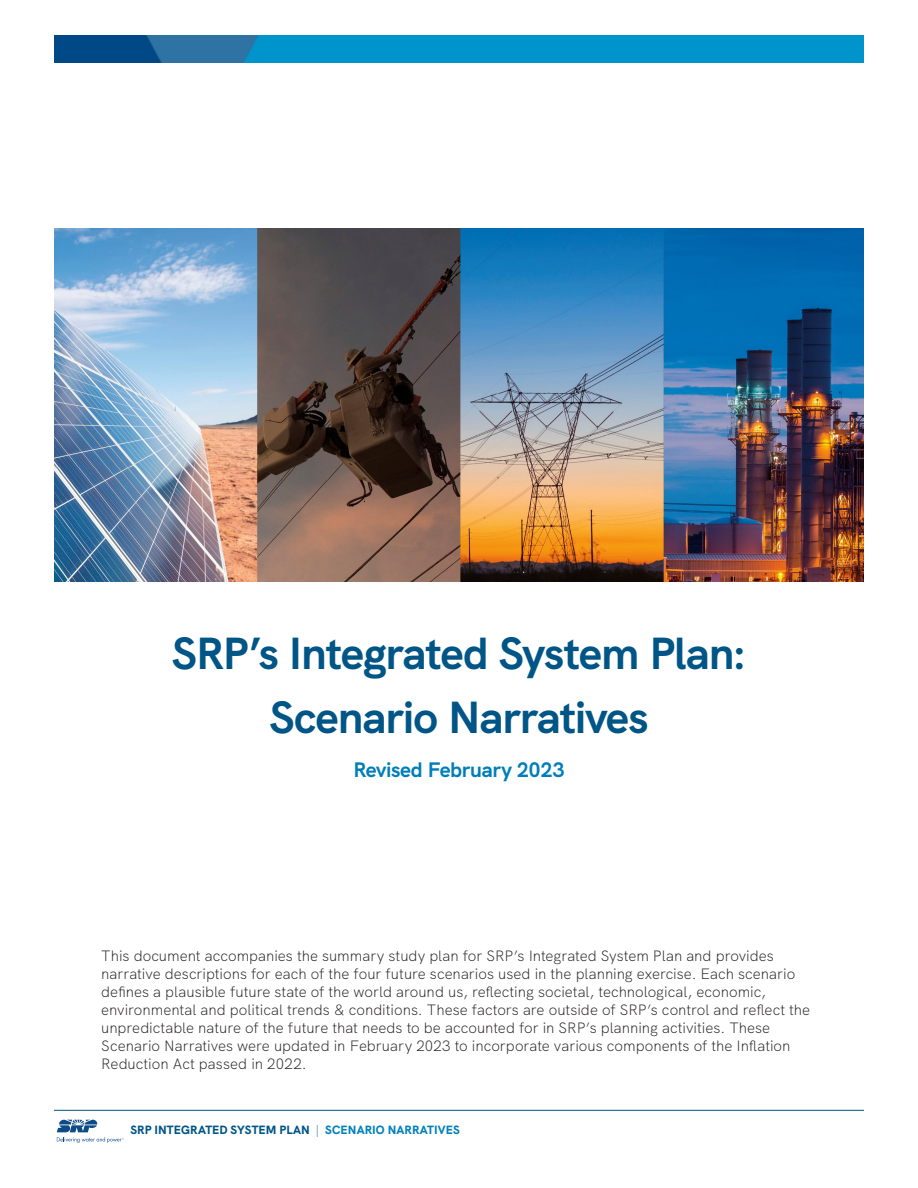
<style>
.page{position:relative;width:918px;height:1188px;background:#fff}
.page>*{position:absolute;margin:0;border:0;box-sizing:border-box;transform-origin:0 0}
.Level_1{font:700 45px "SRP Sans";letter-spacing:-.025em;color:#005587}
.Level_2{font:700 21px "SRP Sans";letter-spacing:-.02em;color:#007eb9}
.Body{font:300 15px/18px "SRP Sans";color:#231f20}
.t1{font:800 12px "SRP Sans";letter-spacing:.01em;color:#005587}
.s1{font-weight:300}
.s2{color:#0081bb}
</style>
<div class="page">
<hr style="left:54px;top:1110px;width:810px;height:1px;background:#005587">
<img style="left:54px;top:35px;width:810px;height:27px">
<svg style="left:57px;top:1120px;width:67px;height:23px"></svg>
<img style="left:54px;top:229px;width:810px;height:352px">
<p class="Level_1" style="left:172px;top:619px;width:576px">SRP’s Integrated System Plan:</p>
<p class="Level_1" style="left:269px;top:683px;width:381px">Scenario Narratives</p>
<p class="Level_2" style="left:353px;top:753px;width:213px">Revised February 2023</p>
<p class="Body" style="left:101px;top:945px;width:674px">This document accompanies the summary study plan for SRP’s Integrated System Plan and provides</p>
<p class="Body" style="left:101px;top:963px;width:696px">narrative descriptions for each of the four future scenarios used in the planning exercise. Each scenario</p>
<p class="Body" style="left:101px;top:981px;width:666px">defines a plausible future state of the world around us, reflecting societal, technological, economic,</p>
<p class="Body" style="left:101px;top:999px;width:710px">environmental and political trends &amp; conditions. These factors are outside of SRP’s control and reflect the</p>
<p class="Body" style="left:101px;top:1017px;width:691px">unpredictable nature of the future that needs to be accounted for in SRP’s planning activities. These<br>Scenario Narratives were updated in February 2023 to incorporate various components of the Inflation<br>Reduction Act passed in 2022.</p>
<p class="t1" style="left:130px;top:1120px;width:331px">SRP INTEGRATED SYSTEM PLAN <span class="s1">|</span> <span class="s2">SCENARIO NARRATIVES</span></p>
</div>
